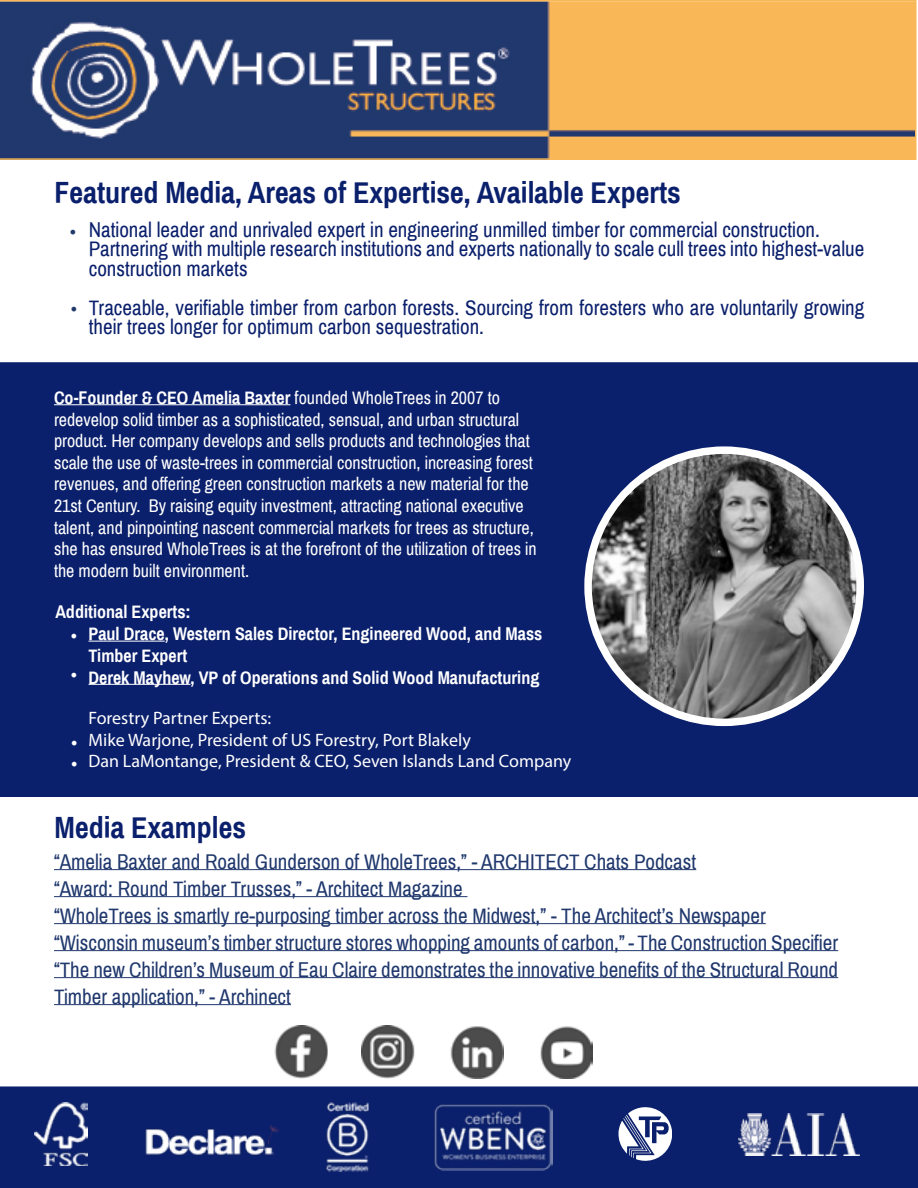
<style>
.page{position:relative;width:918px;height:1188px;background:#fff}
.page>*{position:absolute;margin:0;border:0;box-sizing:border-box;transform-origin:0 0}
.t1{font:700 30px "Archivo Narrow";color:#0b206c}
.t2{font:21px/27px "Archivo Narrow";color:#20386d}
.t3{font:21px/19.5px "Archivo Narrow";color:#0b206c}
.t4{font:18px/21.6px "Archivo Narrow";color:#fff}
.t5{font:700 18px/21.6px "Archivo Narrow";color:#fff}
.t6{font:18px/21.6px "Myriad Pro";color:#fff}
.t7{font:18px/21.6px "Minion Pro";color:#fff}
.t8{font:18px "Minion Pro";color:#20396d}
.s1{font-weight:700}
</style>
<div class="page">
<div style="left:0;top:362px;width:918px;height:435px;background:#0b206c"></div>
<div style="left:0;top:1086px;width:918px;height:102px;background:#0b206c"></div>
<hr style="left:54px;top:405px;width:236px;height:1px;background:#fff">
<img style="left:588px;top:450px;width:272px;height:272px;border-radius:136px">
<div style="left:584px;top:446px;width:280px;height:280px;border:8px solid #fff;border-radius:50%"></div>
<hr style="left:88px;top:641px;width:77px;height:1px;background:#fff">
<hr style="left:88px;top:684px;width:103px;height:1px;background:#fff">
<hr style="left:54px;top:869px;width:642px;height:1px;background:#20386d">
<hr style="left:54px;top:896px;width:413px;height:1px;background:#20386d">
<hr style="left:54px;top:923px;width:712px;height:1px;background:#20386d">
<hr style="left:54px;top:950px;width:784px;height:1px;background:#20386d">
<hr style="left:54px;top:977px;width:784px;height:1px;background:#20386d">
<hr style="left:54px;top:1004px;width:237px;height:1px;background:#20386d">
<img style="left:35px;top:1102px;width:53px;height:64px">
<img style="left:313px;top:1103px;width:69px;height:69px">
<img style="left:739px;top:1114px;width:120px;height:41px">
<img style="left:434px;top:1104px;width:119px;height:67px">
<svg style="left:619px;top:1107px;width:53px;height:54px"></svg>
<svg style="left:0;top:0;width:916px;height:160px;background:#85766b"></svg>
<img style="left:275px;top:1026px;width:53px;height:53px">
<img style="left:362px;top:1026px;width:53px;height:53px">
<img style="left:450px;top:1026px;width:53px;height:53px">
<img style="left:540px;top:1026px;width:53px;height:53px">
<img style="left:145px;top:1117px;width:140px;height:40px">
<h1 class="t1" style="left:55px;top:174px;width:628px">Featured Media, Areas of Expertise, Available Experts</h1>
<p class="t3" style="left:89px;top:220px;width:777px">National leader and unrivaled expert in engineering unmilled timber for commercial construction.<br>Partnering with multiple research institutions and experts nationally to scale cull trees into highest-value construction markets</p>
<p class="t3" style="left:89px;top:298px;width:777px">Traceable, verifiable timber from carbon forests. Sourcing from foresters who are voluntarily growing their trees longer for optimum carbon sequestration.</p>
<p class="t8" style="left:70px;top:218px;width:9px">•</p>
<p class="t8" style="left:71px;top:295px;width:9px">•</p>
<p class="t4" style="left:54px;top:387px;width:484px"><span class="s1">Co-Founder &amp; CEO Amelia Baxter</span> founded WholeTrees in 2007 to redevelop solid timber as a sophisticated, sensual, and urban structural product. Her company develops and sells products and technologies that scale the use of waste-trees in commercial construction, increasing forest revenues, and offering green construction markets a new material for the 21st Century. By raising equity investment, attracting national executive talent, and pinpointing nascent commercial markets for trees as structure, she has ensured WholeTrees is at the forefront of the utilization of trees in the modern built environment.</p>
<p class="t5" style="left:55px;top:601px;width:137px">Additional Experts:</p>
<p class="t7" style="left:71px;top:623px;width:9px">•</p>
<p class="t7" style="left:71px;top:663px;width:9px">•</p>
<p class="t5" style="left:88px;top:623px;width:455px">Paul Drace, Western Sales Director, Engineered Wood, and Mass<br>Timber Expert<br>Derek Mayhew, VP of Operations and Solid Wood Manufacturing</p>
<p class="t7" style="left:71px;top:730px;width:9px">• •</p>
<p class="t6" style="left:88px;top:707px;width:484px">Forestry Partner Experts:<br>Mike Warjone, President of US Forestry, Port Blakely<br>Dan LaMontange, President &amp; CEO, Seven Islands Land Company</p>
<h1 class="t1" style="left:55px;top:809px;width:193px">Media Examples</h1>
<p class="t2" style="left:54px;top:848px;width:786px">“Amelia Baxter and Roald Gunderson of WholeTrees,” - ARCHITECT Chats Podcast<br>“Award: Round Timber Trusses,” - Architect Magazine<br>“WholeTrees is smartly re-purposing timber across the Midwest,” - The Architect’s Newspaper “Wisconsin museum’s timber structure stores whopping amounts of carbon,” - The Construction Specifier “The new Children’s Museum of Eau Claire demonstrates the innovative benefits of the Structural Round Timber application,” - Archinect</p>
</div>
